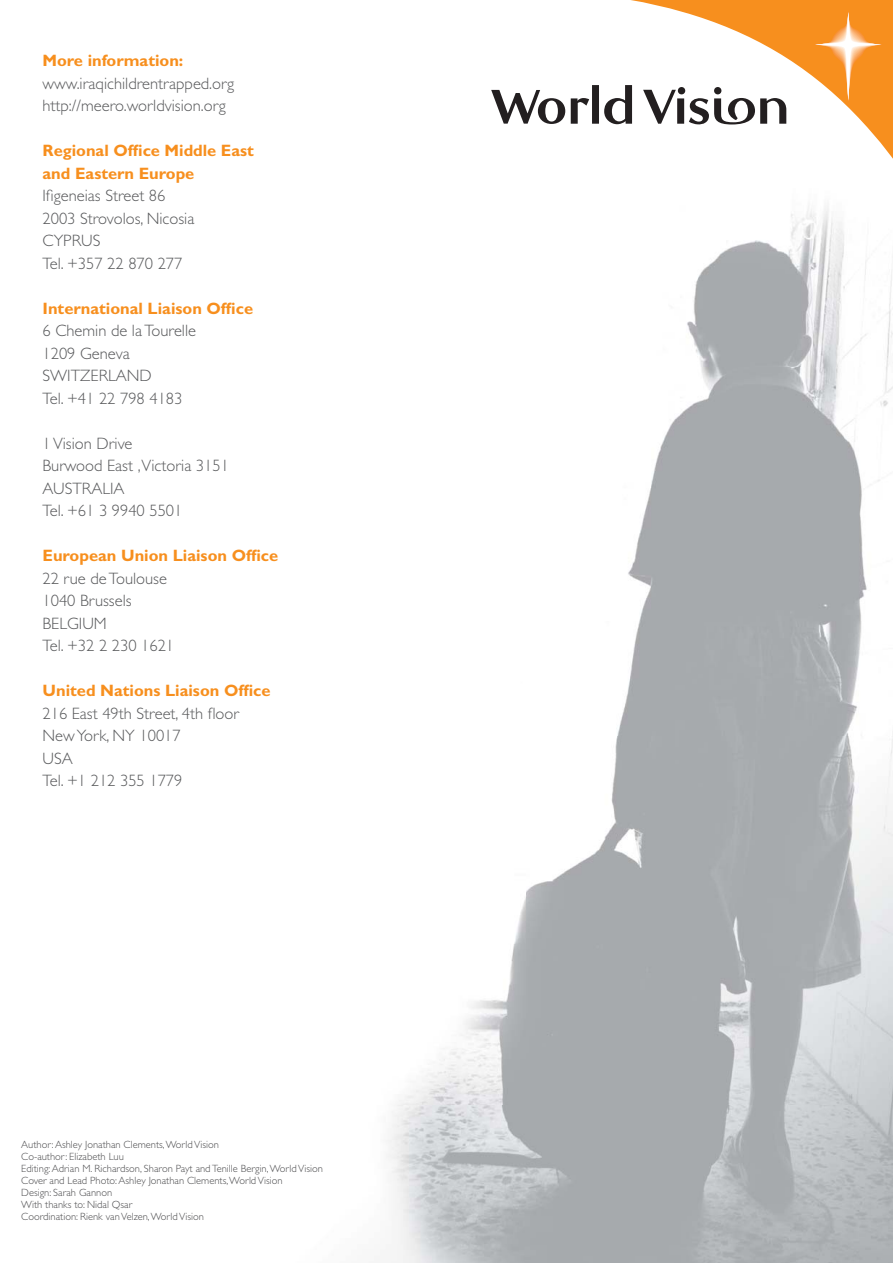
<style>
.page{position:relative;width:893px;height:1263px;background:#fff}
.page>*{position:absolute;margin:0;border:0;box-sizing:border-box;transform-origin:0 0}
.t1{font:300 16.5px/22.5px "Gill Sans";color:#58595b}
.t2{font:700 16.5px/22.5px "Gill Sans";color:#f78f1e}
.t3{font:300 10.5px/12px "Gill Sans";color:#4c4c4e}
</style>
<div class="page">
<img style="left:387px;top:206px;width:506px;height:1057px">
<svg style="left:631px;top:0;width:262px;height:159px"></svg>
<svg style="left:491px;top:85px;width:295px;height:40px"></svg>
<svg style="left:814px;top:11px;width:68px;height:91px;background:#f8a348"></svg>
<p class="t2" style="left:43px;top:51px;width:142px">More information:</p>
<p class="t1" style="left:43px;top:74px;width:193px">www.iraqichildrentrapped.org http://meero.worldvision.org</p>
<p class="t2" style="left:43px;top:141px;width:213px">Regional Office Middle East and Eastern Europe</p>
<p class="t1" style="left:43px;top:186px;width:153px">Ifigeneias Street 86<br>2003 Strovolos, Nicosia<br>CYPRUS<br>Tel. +357 22 870 277</p>
<p class="t2" style="left:43px;top:299px;width:212px">International Liaison Office</p>
<p class="t1" style="left:43px;top:321px;width:155px">6 Chemin de la Tourelle<br>1209 Geneva<br>SWITZERLAND<br>Tel. +41 22 798 4183</p>
<p class="t1" style="left:43px;top:434px;width:188px">1 Vision Drive<br>Burwood East ,Victoria 3151<br>AUSTRALIA<br>Tel. +61 3 9940 5501</p>
<p class="t2" style="left:43px;top:546px;width:237px">European Union Liaison Office</p>
<p class="t1" style="left:43px;top:569px;width:133px">22 rue de Toulouse<br>1040 Brussels<br>BELGIUM<br>Tel. +32 2 230 1621</p>
<p class="t2" style="left:43px;top:681px;width:230px">United Nations Liaison Office</p>
<p class="t1" style="left:43px;top:704px;width:198px">216 East 49th Street, 4th floor<br>New York, NY 10017<br>USA<br>Tel. +1 212 355 1779</p>
<p class="t3" style="left:21px;top:1140px;width:303px">Author: Ashley Jonathan Clements, World Vision<br>Co-author: Elizabeth Luu<br>Editing: Adrian M. Richardson, Sharon Payt and Tenille Bergin, World Vision Cover and Lead Photo: Ashley Jonathan Clements, World Vision<br>Design: Sarah Gannon<br>With thanks to: Nidal Qsar<br>Coordination: Rienk van Velzen, World Vision</p>
</div>
